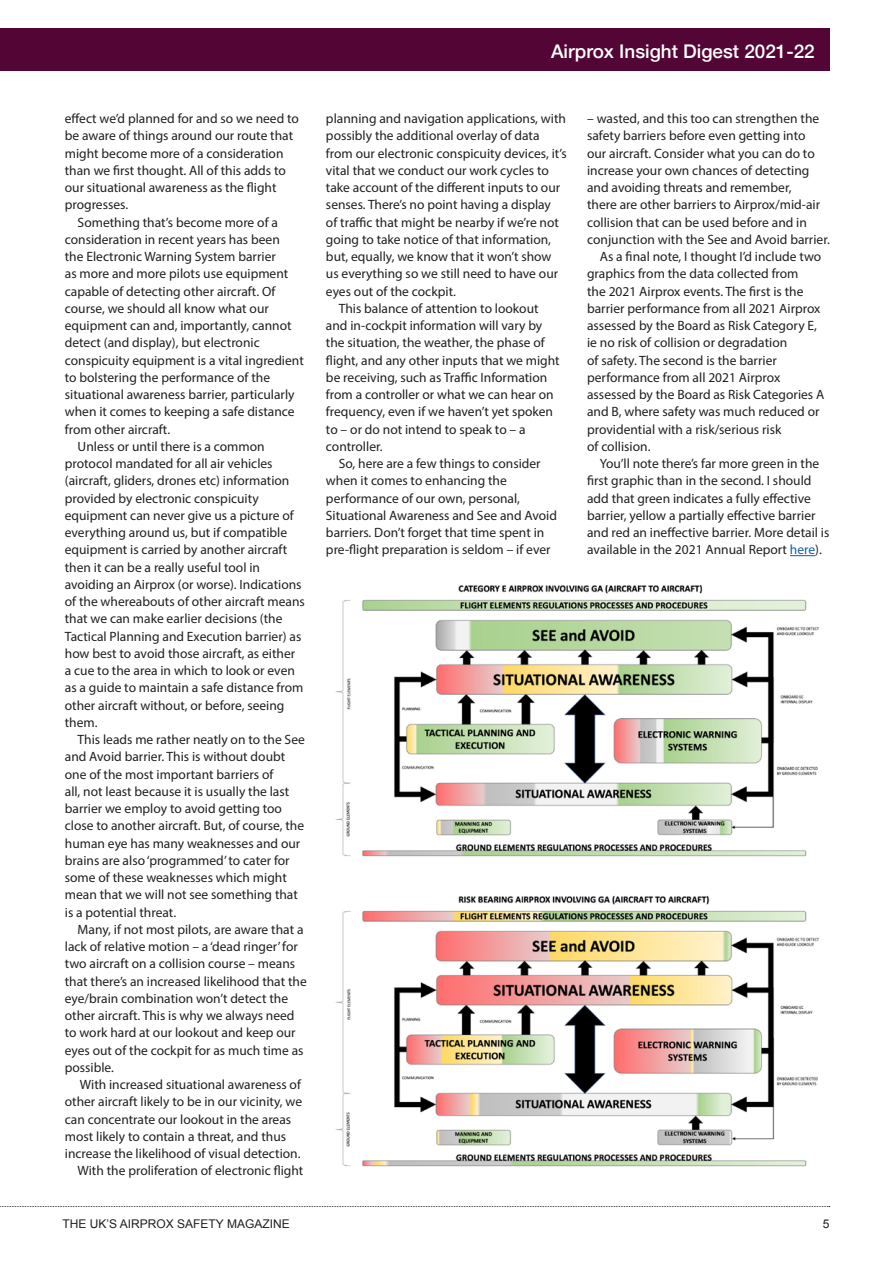
<style>
.page{position:relative;width:893px;height:1263px;background:#fff}
.page>*{position:absolute;margin:0;border:0;box-sizing:border-box;transform-origin:0 0}
.t1{font:500 18.9px "Helvetica Neue";color:#fff}
.t2{font:13.5px/17.2px "Myriad Pro";color:#231f20}
.t3{font:12px "Arial";color:#231f20}
.s1{color:#175d9e}
</style>
<div class="page">
<svg style="left:0;top:1206px;width:830px;height:1px"></svg>
<div style="left:0;top:28px;width:829px;height:43px;background:#530635"></div>
<svg style="left:790px;top:555px;width:25px;height:1px"></svg>
<img style="left:335px;top:585px;width:485px;height:272px">
<img style="left:335px;top:895px;width:484px;height:272px">
<p class="t1" style="left:551px;top:36px;width:265px">Airprox Insight Digest 2021-22</p>
<p class="t2" style="left:65px;top:110px;width:236px">effect we’d planned for and so we need to be aware of things around our route that might become more of a consideration than we first thought. All of this adds to our situational awareness as the flight progresses.</p>
<p class="t2" style="left:65px;top:213px;width:240px;text-indent:13px">Something that’s become more of a consideration in recent years has been<br>the Electronic Warning System barrier<br>as more and more pilots use equipment capable of detecting other aircraft. Of course, we should all know what our equipment can and, importantly, cannot detect (and display), but electronic conspicuity equipment is a vital ingredient to bolstering the performance of the situational awareness barrier, particularly when it comes to keeping a safe distance from other aircraft.</p>
<p class="t2" style="left:65px;top:437px;width:242px;text-indent:13px">Unless or until there is a common protocol mandated for all air vehicles (aircraft, gliders, drones etc) information provided by electronic conspicuity equipment can never give us a picture of everything around us, but if compatible equipment is carried by another aircraft then it can be a really useful tool in avoiding an Airprox (or worse). Indications of the whereabouts of other aircraft means that we can make earlier decisions (the Tactical Planning and Execution barrier) as how best to avoid those aircraft, as either a cue to the area in which to look or even as a guide to maintain a safe distance from other aircraft without, or before, seeing them.</p>
<p class="t2" style="left:65px;top:731px;width:242px;text-indent:13px">This leads me rather neatly on to the See and Avoid barrier. This is without doubt one of the most important barriers of<br>all, not least because it is usually the last barrier we employ to avoid getting too close to another aircraft. But, of course, the human eye has many weaknesses and our brains are also ‘programmed’ to cater for some of these weaknesses which might mean that we will not see something that is a potential threat.</p>
<p class="t2" style="left:65px;top:920px;width:243px;text-indent:13px">Many, if not most pilots, are aware that a lack of relative motion – a ‘dead ringer’ for two aircraft on a collision course – means that there’s an increased likelihood that the eye/brain combination won’t detect the other aircraft. This is why we always need to work hard at our lookout and keep our eyes out of the cockpit for as much time as possible.</p>
<p class="t2" style="left:65px;top:1076px;width:239px;text-indent:15px">With increased situational awareness of other aircraft likely to be in our vicinity, we can concentrate our lookout in the areas most likely to contain a threat, and thus increase the likelihood of visual detection.</p>
<p class="t2" style="left:78px;top:1162px;width:227px">With the proliferation of electronic flight</p>
<p class="t3" style="left:63px;top:1216px;width:229px">THE UK’S AIRPROX SAFETY MAGAZINE</p>
<p class="t2" style="left:326px;top:110px;width:242px">planning and navigation applications, with possibly the additional overlay of data from our electronic conspicuity devices, it’s vital that we conduct our work cycles to take account of the different inputs to our senses. There’s no point having a display<br>of traffic that might be nearby if we’re not going to take notice of that information, but, equally, we know that it won’t show us everything so we still need to have our eyes out of the cockpit.</p>
<p class="t2" style="left:326px;top:299px;width:235px;text-indent:13px">This balance of attention to lookout and in-cockpit information will vary by the situation, the weather, the phase of flight, and any other inputs that we might be receiving, such as Traffic Information from a controller or what we can hear on frequency, even if we haven’t yet spoken to – or do not intend to speak to – a controller.</p>
<p class="t2" style="left:326px;top:455px;width:233px;text-indent:13px">So, here are a few things to consider when it comes to enhancing the performance of our own, personal, Situational Awareness and See and Avoid barriers. Don’t forget that time spent in pre-flight preparation is seldom – if ever</p>
<p class="t2" style="left:587px;top:110px;width:244px">– wasted, and this too can strengthen the safety barriers before even getting into<br>our aircraft. Consider what you can do to increase your own chances of detecting and avoiding threats and remember,<br>there are other barriers to Airprox/mid-air collision that can be used before and in conjunction with the See and Avoid barrier.</p>
<p class="t2" style="left:587px;top:248px;width:239px;text-indent:13px">As a final note, I thought I’d include two graphics from the data collected from<br>the 2021 Airprox events. The first is the barrier performance from all 2021 Airprox assessed by the Board as Risk Category E, ie no risk of collision or degradation<br>of safety. The second is the barrier performance from all 2021 Airprox assessed by the Board as Risk Categories A and B, where safety was much reduced or providential with a risk/serious risk<br>of collision.</p>
<p class="t2" style="left:587px;top:455px;width:244px;text-indent:13px">You’ll note there’s far more green in the first graphic than in the second. I should add that green indicates a fully effective barrier, yellow a partially effective barrier and red an ineffective barrier. More detail is available in the 2021 Annual Report <span class="s1">here</span>).</p>
<p class="t3" style="left:823px;top:1216px;width:8px">5</p>
</div>
